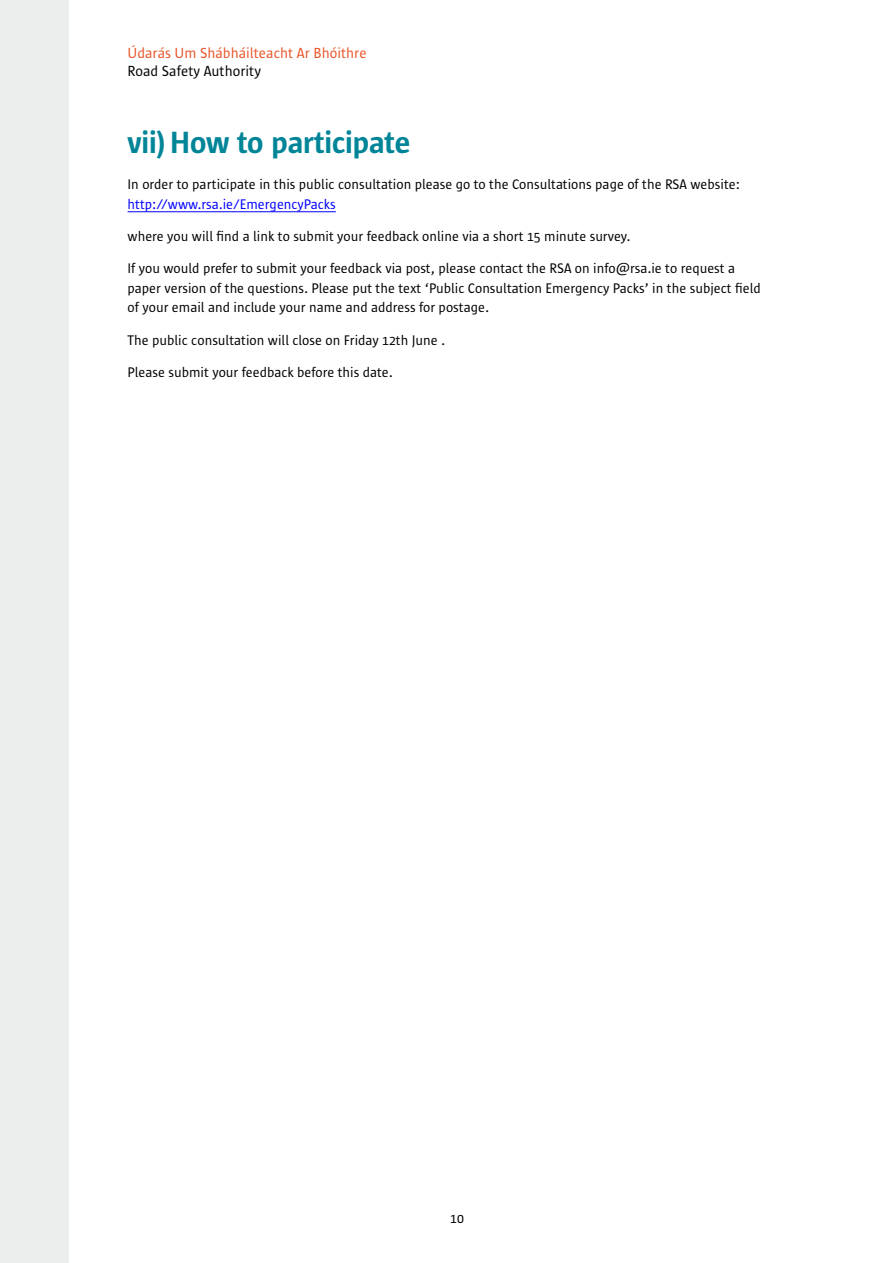
<style>
.page{position:relative;width:893px;height:1263px;background:#fff}
.page>*{position:absolute;margin:0;border:0;box-sizing:border-box;transform-origin:0 0}
.t1{font:600 31.5px "Sun Sans";color:#008598}
.t2{font:15px "Sun Sans";color:#e85427}
.t3{font:15px "Sun Sans";color:#000}
.t4{font:14.25px/19.5px "Sun Sans";color:#000}
.t5{font:14.25px "Sun Sans";color:#00f}
</style>
<div class="page">
<div style="left:0;top:0;width:68px;height:1263px;background:#eceded"></div>
<hr style="left:128px;top:211px;width:208px;height:1px;background:#00f">
<p class="t2" style="left:128px;top:46px;width:241px">Údarás Um Shábháilteacht Ar Bhóithre</p>
<p class="t3" style="left:128px;top:64px;width:135px">Road Safety Authority</p>
<h1 class="t1" style="left:128px;top:126px;width:284px">vii)How to participate</h1>
<p class="t4" style="left:128px;top:175px;width:614px">In order to participate in this public consultation please go to the Consultations page of the RSA website:</p>
<p class="t5" style="left:128px;top:196px;width:210px">http://www.rsa.ie/EmergencyPacks</p>
<p class="t4" style="left:128px;top:227px;width:504px">where you will find a link to submit your feedback online via a short 15 minute survey.</p>
<p class="t4" style="left:128px;top:259px;width:635px">If you would prefer to submit your feedback via post, please contact the RSA on info@rsa.ie to request a paper version of the questions. Please put the text ‘Public Consultation Emergency Packs’ in the subject field of your email and include your name and address for postage.</p>
<p class="t4" style="left:128px;top:330px;width:319px">The public consultation will close on Friday 12th June .</p>
<p class="t4" style="left:128px;top:362px;width:267px">Please submit your feedback before this date.</p>
<p class="t4" style="left:450px;top:1209px;width:15px">10</p>
</div>
